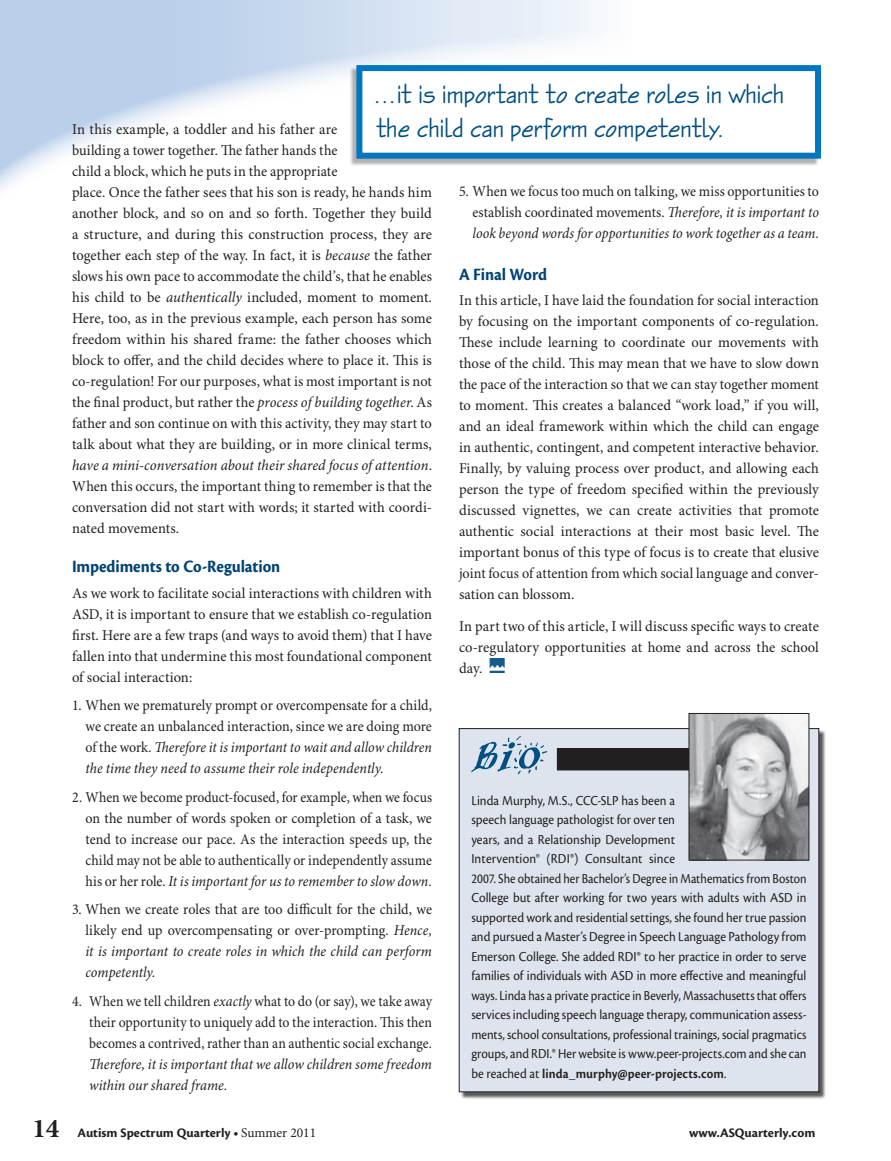
<style>
.page{position:relative;width:891px;height:1161px;background:#fff}
.page>*{position:absolute;margin:0;border:0;box-sizing:border-box;transform-origin:0 0}
.t1{font:28.5px/34.5px "Enviro D";letter-spacing:.02em;color:#004e82}
.t2{font:700 18px "Cronos Pro";letter-spacing:-.005em;color:#004373;scale:.93 1}
.t3{font:15px/21px "Minion Pro";letter-spacing:.005em;color:#231f20;text-align:justify}
.t4{font:15px/21px "Minion Pro";letter-spacing:.005em;color:#231f20;text-align:justify;scale:.94 1}
.t5{font:15px/21px "Minion Pro";letter-spacing:.005em;color:#231f20;text-align:justify;scale:.91 1}
.t6{font:15px/21px "Minion Pro";letter-spacing:.005em;color:#231f20;text-align:justify;scale:.92 1}
.t7{font:15px/21px "Minion Pro";letter-spacing:.005em;color:#231f20;text-align:justify;scale:.93 1}
.t8{font:italic 15px/21px "Minion Pro";color:#231f20;scale:.94 1}
.t9{font:14.25px/19.5px "Cronos Pro";color:#231f20;scale:.92 1}
.t10{font:13.8px "Cronos Pro Semibold Capt";letter-spacing:.005em;color:#231f20;scale:.92 1}
.t11{font:700 13.5px "Cronos Pro";color:#231f20}
.s1{font-style:italic}
.s2{font-family:"Cronos Pro";font-size:14.25px}
.s3{font-family:"Minion Pro";font-size:27px}
.s4{font-family:"Minion Pro";font-weight:400}
</style>
<div class="page">
<svg style="left:0;top:0;width:595px;height:192px"></svg>
<div style="left:349px;top:66px;width:471px;height:100px;background:#231f20;opacity:.35"></div>
<div style="left:359px;top:68px;width:459px;height:88px;background:#fff"></div>
<div style="left:356px;top:65px;width:465px;height:94px;border:6px solid #0077c0"></div>
<div style="left:460px;top:730px;width:366px;height:369px;background:#231f20;opacity:.75"></div>
<div style="left:459px;top:729px;width:360px;height:363px;background:#dee4ed"></div>
<div style="left:557px;top:748px;width:136px;height:22px;background:#231f20"></div>
<svg style="left:471px;top:736px;width:76px;height:38px"></svg>
<img style="left:691px;top:715px;width:116px;height:143px">
<div style="left:689px;top:713px;width:120px;height:147px;border:1px solid #231f20"></div>
<h1 class="t1" style="left:376px;top:77px;width:409px">. . . it is important to create roles in which the child can perform competently.</h1>
<p class="t3" style="left:72px;top:120px;width:362px;text-align:left">In this example, a toddler and his father are<br>building a tower together. The father hands the<br>child a block, which he puts in the appropriate<br>place. Once the father sees that his son is ready, he hands him another block, and so on and so forth. Together they build a structure, and during this construction process, they are together each step of the way. In fact, it is <span class="s1">because</span> the father slows his own pace to accommodate the child’s, that he enables his child to be <span class="s1">authentically</span> included, moment to moment.<br>Here, too, as in the previous example, each person has some freedom within his shared frame: the father chooses which block to offer, and the child decides where to place it. This is co-regulation! For our purposes, what is most important is not the final product, but rather the <span class="s1">process of building together</span>. As father and son continue on with this activity, they may start to talk about what they are building, or in more clinical terms, <span class="s1">have a mini-conversation about their shared focus of attention</span>.<br>When this occurs, the important thing to remember is that the conversation did not start with words; it started with coordi&shy;nated movements.</p>
<p class="t2" style="left:72px;top:556px;width:225px">Impediments to Co-Regulation</p>
<p class="t3" style="left:72px;top:583px;width:362px">As we work to facilitate social interactions with children with ASD, it is important to ensure that we establish co-regulation first. Here are a few traps (and ways to avoid them) that I have fallen into that undermine this most foundational component of social interaction:</p>
<p class="t4" style="left:86px;top:696px;width:370px;text-indent:-14px">1. When we prematurely prompt or overcompensate for a child, we create an unbalanced interaction, since we are doing more of the work. <span class="s1">Therefore it is important to wait and allow children the time they need to assume their role independently.</span></p>
<p class="t5" style="left:86px;top:787px;width:382px;text-indent:-14px">2. When we become product-focused, for example, when we focus on the number of words spoken or completion of a task, we tend to increase our pace. As the interaction speeds up, the child may not be able to authentically or independently assume his or her role. <span class="s1">It is important for us to remember to slow down.</span></p>
<p class="t4" style="left:86px;top:900px;width:370px;text-indent:-14px">3. When we create roles that are too difficult for the child, we likely end up overcompensating or over-prompting. <span class="s1">Hence, it is important to create roles in which the child can perform competently.</span></p>
<p class="t6" style="left:89px;top:991px;width:374px;text-indent:-17px">4. When we tell children <span class="s1">exactly</span> what to do (or say), we take away their opportunity to uniquely add to the interaction. This then becomes a contrived, rather than an authentic social exchange.</p>
<p class="t8" style="left:89px;top:1054px;width:366px">Therefore, it is important that we allow children some freedom within our shared frame.</p>
<p class="t7" style="left:472px;top:181px;width:374px;text-indent:-14px">5. When we focus too much on talking, we miss opportunities to establish coordinated movements. <span class="s1">Therefore, it is important to look beyond words for opportunities to work together as a team.</span></p>
<p class="t2" style="left:459px;top:264px;width:96px">A Final Word</p>
<p class="t3" style="left:459px;top:291px;width:362px">In this article, I have laid the foundation for social interaction by focusing on the important components of co-regulation.<br>These include learning to coordinate our movements with those of the child. This may mean that we have to slow down the pace of the interaction so that we can stay together moment to moment. This creates a balanced “work load,” if you will, and an ideal framework within which the child can engage in authentic, contingent, and competent interactive behavior.<br>Finally, by valuing process over product, and allowing each person the type of freedom specified within the previously discussed vignettes, we can create activities that promote authentic social interactions at their most basic level. The important bonus of this type of focus is to create that elusive joint focus of attention from which social language and conver&shy;sation can blossom.</p>
<p class="t3" style="left:459px;top:616px;width:361px">In part two of this article, I will discuss specific ways to create co-regulatory opportunities at home and across the school day. <sup>o</sup></p>
<p class="t9" style="left:471px;top:791px;width:366px">Linda Murphy, M.S., CCC-SLP has been a<br>speech language pathologist for over ten<br>years, and a Relationship Development<br>Intervention® (RDI®) Consultant since<br>2007. She obtained her Bachelor’s Degree in Mathematics from Boston College but after working for two years with adults with ASD in supported work and residential settings, she found her true passion and pursued a Master’s Degree in Speech Language Pathology from Emerson College. She added RDI® to her practice in order to serve families of individuals with ASD in more effective and meaningful ways. Linda has a private practice in Beverly, Massachusetts that offers services including speech language therapy, communication assess&shy;ments, school consultations, professional trainings, social pragmatics groups, and RDI.® Her website is www.peer-projects.com and she can</p>
<p class="t10" style="left:471px;top:1066px;width:279px"><span class="s2">be reached at</span> linda_murphy@peer-projects.com<span class="s2">.</span></p>
<p class="t11" style="left:32px;top:1125px;width:285px"><span class="s3">14</span> Autism Spectrum Quarterly • <span class="s4">Summer 2011</span></p>
<p class="t11" style="left:689px;top:1125px;width:128px">www.ASQuarterly.com</p>
</div>
